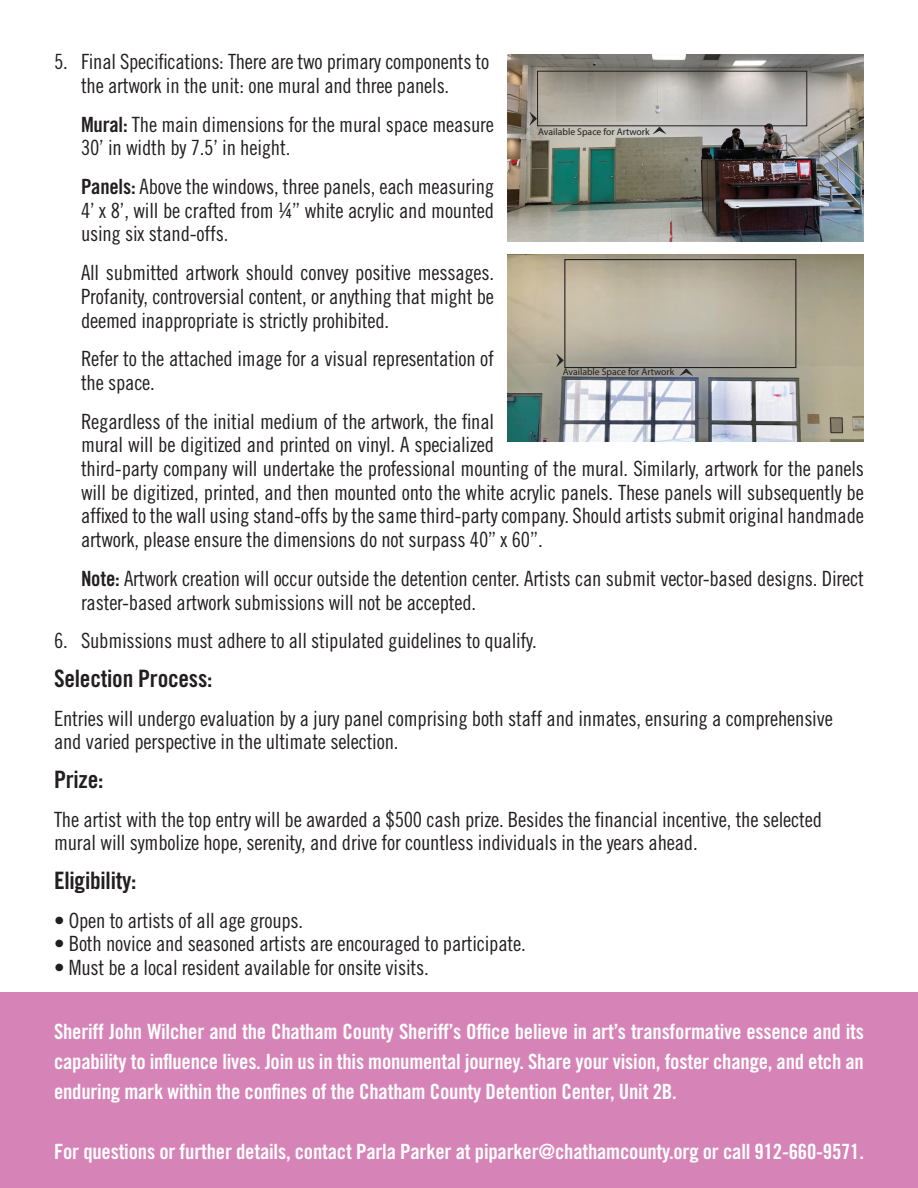
<style>
.page{position:relative;width:918px;height:1188px;background:#fff}
.page>*{position:absolute;margin:0;border:0;box-sizing:border-box;transform-origin:0 0}
.t1{font:24px "Trade Gothic LT Std Bd Cn 20";letter-spacing:-.01em;color:#231f20}
.t2{font:21px/23.7px "Trade Gothic LT Std Cn 18";letter-spacing:-.01em;color:#231f20}
.t3{font:21px/30px "Trade Gothic LT Std Bd Cn 20";letter-spacing:-.01em;color:#fff;text-align:justify}
.t4{font:9.75px "Myriad Pro";color:#231f20}
.s1{font-family:"Trade Gothic LT Std Bd Cn 20"}
</style>
<div class="page">
<img style="left:508px;top:54px;width:356px;height:188px">
<div style="left:537px;top:71px;width:270px;height:55px;border:1px solid #231f20"></div>
<svg style="left:653px;top:127px;width:13px;height:7px"></svg>
<svg style="left:529px;top:112px;width:8px;height:13px"></svg>
<img style="left:508px;top:254px;width:356px;height:187px">
<div style="left:564px;top:259px;width:232px;height:109px;border:1px solid #231f20"></div>
<svg style="left:680px;top:368px;width:13px;height:8px"></svg>
<svg style="left:556px;top:354px;width:8px;height:13px"></svg>
<div style="left:0;top:993px;width:918px;height:195px;background:#d684b7"></div>
<p class="t2" style="left:81px;top:50px;width:410px;text-indent:-27px">5. Final Specifications: There are two primary components to the artwork in the unit: one mural and three panels.</p>
<p class="t2" style="left:81px;top:112px;width:415px"><span class="s1">Mural:</span> The main dimensions for the mural space measure<br>30’ in width by 7.5’ in height.</p>
<p class="t2" style="left:81px;top:174px;width:415px;text-align:justify"><span class="s1">Panels:</span> Above the windows, three panels, each measuring 4’ x 8’, will be crafted from ¼” white acrylic and mounted using six stand-offs.</p>
<p class="t2" style="left:81px;top:261px;width:415px;text-align:justify">All submitted artwork should convey positive messages.<br>Profanity, controversial content, or anything that might be deemed inappropriate is strictly prohibited.</p>
<p class="t2" style="left:81px;top:347px;width:415px">Refer to the attached image for a visual representation of the space.</p>
<p class="t2" style="left:81px;top:409px;width:785px">Regardless of the initial medium of the artwork, the final<br>mural will be digitized and printed on vinyl. A specialized<br>third-party company will undertake the professional mounting of the mural. Similarly, artwork for the panels will be digitized, printed, and then mounted onto the white acrylic panels. These panels will subsequently be affixed to the wall using stand-offs by the same third-party company. Should artists submit original handmade artwork, please ensure the dimensions do not surpass 40” x 60”.</p>
<p class="t2" style="left:81px;top:566px;width:785px"><span class="s1">Note:</span> Artwork creation will occur outside the detention center. Artists can submit vector-based designs. Direct raster-based artwork submissions will not be accepted.</p>
<p class="t2" style="left:54px;top:629px;width:484px">6. Submissions must adhere to all stipulated guidelines to qualify.</p>
<p class="t1" style="left:54px;top:664px;width:160px">Selection Process:</p>
<p class="t2" style="left:54px;top:706px;width:780px">Entries will undergo evaluation by a jury panel comprising both staff and inmates, ensuring a comprehensive and varied perspective in the ultimate selection.</p>
<p class="t1" style="left:54px;top:765px;width:51px">Prize:</p>
<p class="t2" style="left:54px;top:807px;width:770px">The artist with the top entry will be awarded a $500 cash prize. Besides the financial incentive, the selected mural will symbolize hope, serenity, and drive for countless individuals in the years ahead.</p>
<p class="t1" style="left:54px;top:866px;width:84px">Eligibility:</p>
<p class="t2" style="left:54px;top:908px;width:251px">• Open to artists of all age groups.</p>
<p class="t2" style="left:54px;top:932px;width:473px">• Both novice and seasoned artists are encouraged to participate.</p>
<p class="t2" style="left:54px;top:956px;width:376px">• Must be a local resident available for onsite visits.</p>
<p class="t4" style="left:538px;top:126px;width:113px">Available Space for Artwork</p>
<p class="t4" style="left:563px;top:366px;width:113px">Available Space for Artwork</p>
<p class="t3" style="left:54px;top:1016px;width:812px">Sheriff John Wilcher and the Chatham County Sheriff’s Office believe in art’s transformative essence and its capability to influence lives. Join us in this monumental journey. Share your vision, foster change, and etch an enduring mark within the confines of the Chatham County Detention Center, Unit 2B.</p>
<p class="t3" style="left:54px;top:1136px;width:812px">For questions or further details, contact Parla Parker at piparker@chathamcounty.org or call 912-660-9571.</p>
</div>
